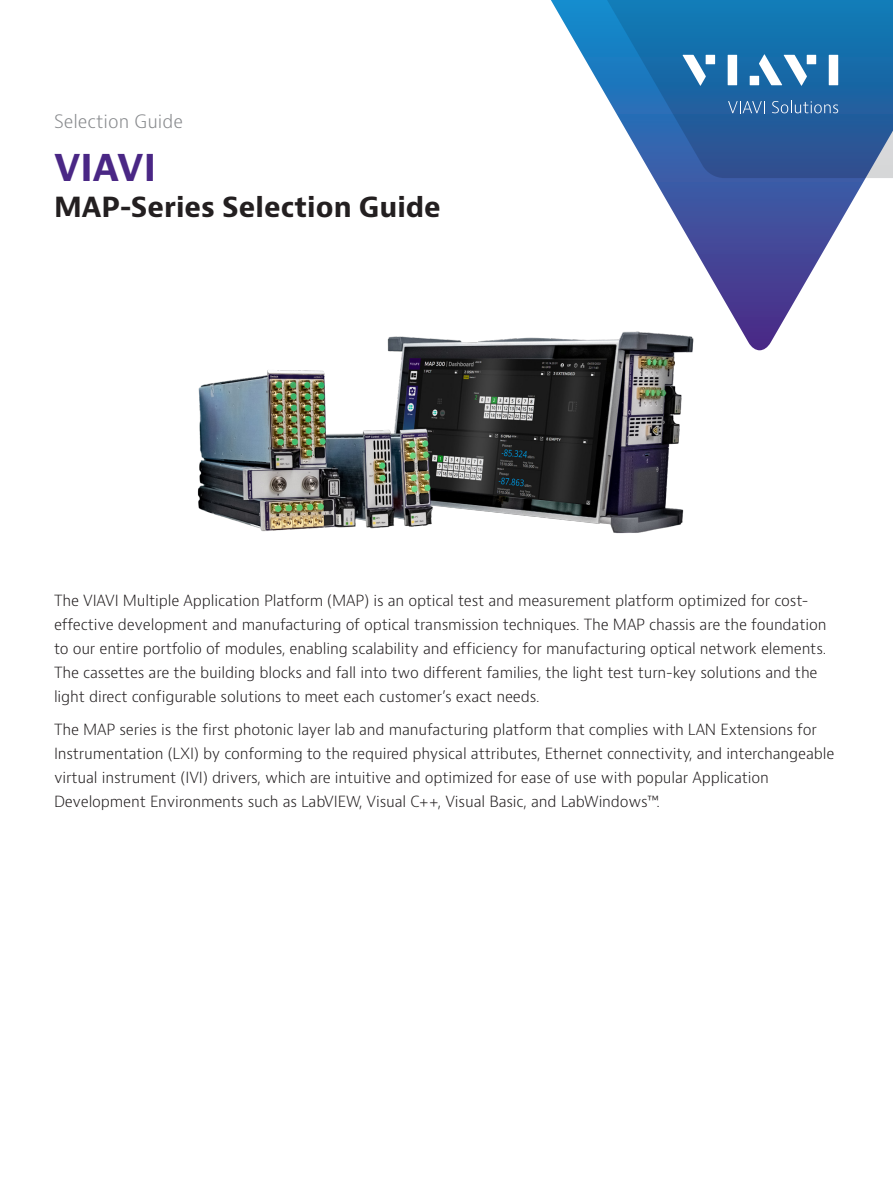
<style>
.page{position:relative;width:893px;height:1191px;background:#fff}
.page>*{position:absolute;margin:0;border:0;box-sizing:border-box;transform-origin:0 0}
.H1_Brand_Sub-Brand_2{font:700 36px "Bernino Sans";color:#4a2785}
.H2_Product_18_24{font:700 27px "Bernino Sans";color:#231f20}
.P_DocType{font:300 18px "Bernino Sans";color:#87898c}
.P_10_16{font:300 15px/24px "Bernino Sans";letter-spacing:-.01em;color:#231f20}
</style>
<div class="page">
<svg style="left:653px;top:178px;width:213px;height:172px"></svg>
<svg style="left:551px;top:0;width:342px;height:178px"></svg>
<svg style="left:728px;top:101px;width:37px;height:12px"></svg>
<svg style="left:772px;top:101px;width:66px;height:12px"></svg>
<svg style="left:682px;top:55px;width:24px;height:31px"></svg>
<div style="left:706px;top:55px;width:9px;height:9px;background:#fff"></div>
<div style="left:728px;top:55px;width:9px;height:30px;background:#fff"></div>
<div style="left:807px;top:55px;width:9px;height:9px;background:#fff"></div>
<div style="left:829px;top:55px;width:9px;height:30px;background:#fff"></div>
<svg style="left:759px;top:54px;width:48px;height:32px"></svg>
<div style="left:750px;top:76px;width:9px;height:9px;background:#fff"></div>
<img style="left:197px;top:308px;width:508px;height:226px">
<p class="P_DocType" style="left:54px;top:109px;width:131px">Selection Guide</p>
<p class="H1_Brand_Sub-Brand_2" style="left:54px;top:144px;width:104px">VIAVI</p>
<p class="H2_Product_18_24" style="left:54px;top:189px;width:388px">MAP-Series Selection Guide</p>
<p class="P_10_16" style="left:54px;top:589px;width:774px">The VIAVI Multiple Application Platform (MAP) is an optical test and measurement platform optimized for cost&shy;effective development and manufacturing of optical transmission techniques. The MAP chassis are the foundation to our entire portfolio of modules, enabling scalability and efficiency for manufacturing optical network elements.<br>The cassettes are the building blocks and fall into two different families, the light test turn-key solutions and the light direct configurable solutions to meet each customer’s exact needs.</p>
<p class="P_10_16" style="left:54px;top:717px;width:782px">The MAP series is the first photonic layer lab and manufacturing platform that complies with LAN Extensions for Instrumentation (LXI) by conforming to the required physical attributes, Ethernet connectivity, and interchangeable virtual instrument (IVI) drivers, which are intuitive and optimized for ease of use with popular Application Development Environments such as LabVIEW, Visual C++, Visual Basic, and LabWindows™.</p>
</div>
